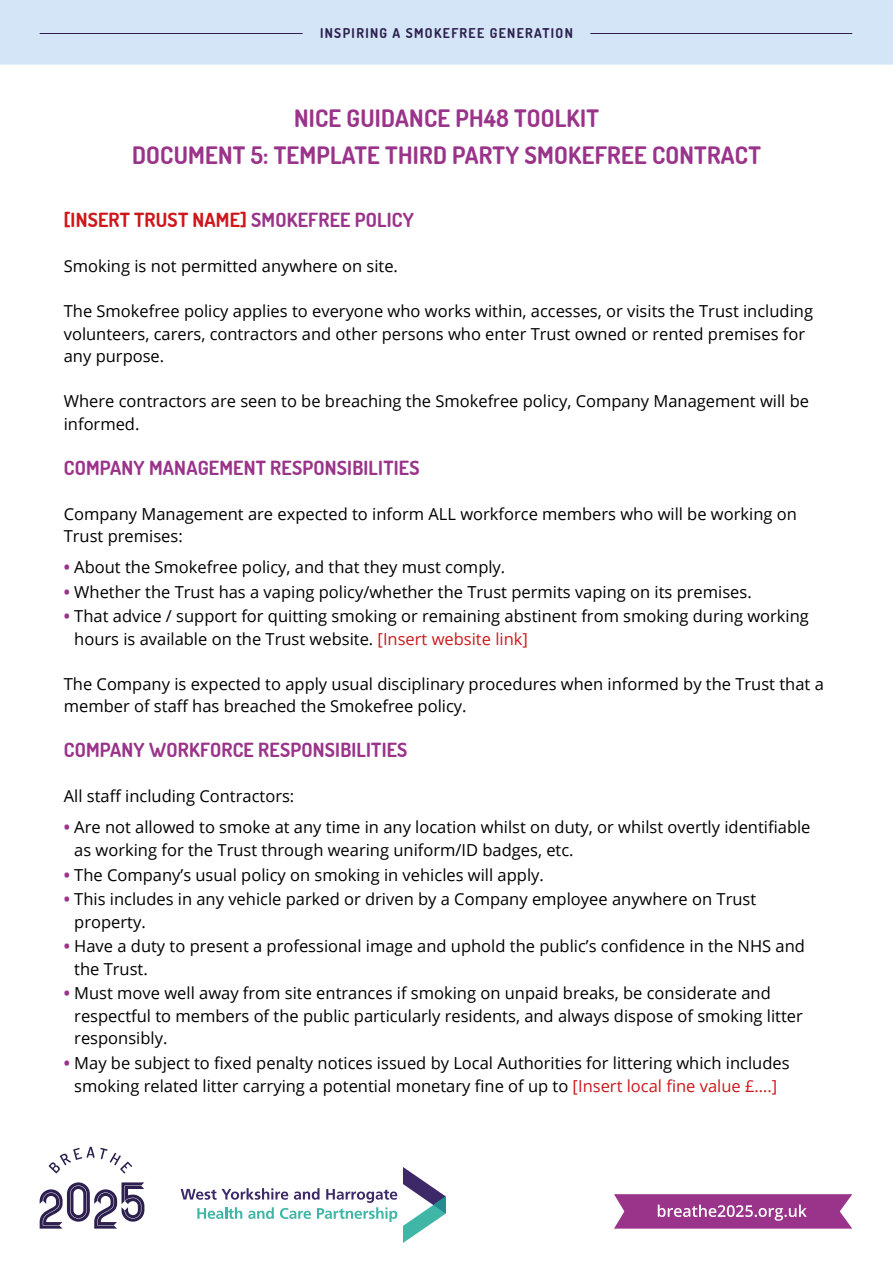
<style>
.page{position:relative;width:893px;height:1263px;background:#fff}
.page>*{position:absolute;margin:0;border:0;box-sizing:border-box;transform-origin:0 0}
.t1{font:700 24px/37.3px "Dosis";letter-spacing:.01em;color:#9a348a;text-align:center}
.t2{font:700 19.5px "Dosis";letter-spacing:.01em;color:#9a348a}
.t3{font:700 19.5px "Dosis";letter-spacing:.01em;color:#cd171a}
.t4{font:16.5px/22.5px "Open Sans";color:#000}
.t5{font:700 13.5px "Dosis";letter-spacing:.1em;color:#2d204f}
.s1{color:#9a348a}
.s2{font-weight:700;color:#9a348a}
.s3{color:#cd171a}
</style>
<div class="page">
<div style="left:0;top:0;width:893px;height:65px;background:#d3e5f7"></div>
<hr style="left:590px;top:33px;width:262px;height:1px;background:#2d204f">
<hr style="left:40px;top:33px;width:263px;height:1px;background:#2d204f">
<svg style="left:614px;top:1194px;width:239px;height:35px;background:#a8509a"></svg>
<svg style="left:40px;top:1182px;width:104px;height:46px"></svg>
<svg style="left:49px;top:1147px;width:83px;height:26px"></svg>
<svg style="left:181px;top:1188px;width:216px;height:34px"></svg>
<svg style="left:403px;top:1167px;width:43px;height:76px"></svg>
<p class="t5" style="left:320px;top:24px;width:254px">INSPIRING A SMOKEFREE GENERATION</p>
<h1 class="t1" style="left:132px;top:98px;width:630px">NICE GUIDANCE PH48 TOOLKIT<br>DOCUMENT 5: TEMPLATE THIRD PARTY SMOKEFREE CONTRACT</h1>
<p class="t3" style="left:64px;top:206px;width:352px">[INSERT TRUST NAME] <span class="s1">SMOKEFREE POLICY</span></p>
<p class="t4" style="left:64px;top:254px;width:336px">Smoking is not permitted anywhere on site.</p>
<p class="t4" style="left:64px;top:299px;width:751px">The Smokefree policy applies to everyone who works within, accesses, or visits the Trust including volunteers, carers, contractors and other persons who enter Trust owned or rented premises for any purpose.</p>
<p class="t4" style="left:64px;top:389px;width:747px">Where contractors are seen to be breaching the Smokefree policy, Company Management will be informed.</p>
<p class="t2" style="left:64px;top:454px;width:357px">COMPANY MANAGEMENT RESPONSIBILITIES</p>
<p class="t4" style="left:64px;top:502px;width:735px">Company Management are expected to inform ALL workforce members who will be working on<br>Trust premises:</p>
<p class="t4" style="left:64px;top:555px;width:443px"><span class="s2">•</span> About the Smokefree policy, and that they must comply.</p>
<p class="t4" style="left:64px;top:580px;width:689px"><span class="s2">•</span> Whether the Trust has a vaping policy/whether the Trust permits vaping on its premises.</p>
<p class="t4" style="left:74px;top:605px;width:736px;text-indent:-10px"><span class="s2">•</span> That advice / support for quitting smoking or remaining abstinent from smoking during working hours is available on the Trust website. <span class="s3">[Insert website link]</span></p>
<p class="t4" style="left:64px;top:672px;width:762px">The Company is expected to apply usual disciplinary procedures when informed by the Trust that a member of staff has breached the Smokefree policy.</p>
<p class="t2" style="left:64px;top:737px;width:345px">COMPANY WORKFORCE RESPONSIBILITIES</p>
<p class="t4" style="left:64px;top:785px;width:232px">All staff including Contractors:</p>
<p class="t4" style="left:74px;top:816px;width:738px;text-indent:-10px"><span class="s2">•</span> Are not allowed to smoke at any time in any location whilst on duty, or whilst overtly identifiable as working for the Trust through wearing uniform/ID badges, etc.</p>
<p class="t4" style="left:64px;top:863px;width:482px"><span class="s2">•</span> The Company’s usual policy on smoking in vehicles will apply.</p>
<p class="t4" style="left:74px;top:887px;width:683px;text-indent:-10px"><span class="s2">•</span> This includes in any vehicle parked or driven by a Company employee anywhere on Trust property.</p>
<p class="t4" style="left:74px;top:935px;width:732px;text-indent:-10px"><span class="s2">•</span> Have a duty to present a professional image and uphold the public’s confidence in the NHS and the Trust.</p>
<p class="t4" style="left:74px;top:982px;width:730px;text-indent:-10px"><span class="s2">•</span> Must move well away from site entrances if smoking on unpaid breaks, be considerate and respectful to members of the public particularly residents, and always dispose of smoking litter responsibly.</p>
<p class="t4" style="left:64px;top:1051px;width:727px;text-align:center"><span class="s2">•</span> May be subject to fixed penalty notices issued by Local Authorities for littering which includes smoking related litter carrying a potential monetary fine of up to <span class="s3">[Insert local fine value £….]</span></p>
</div>
